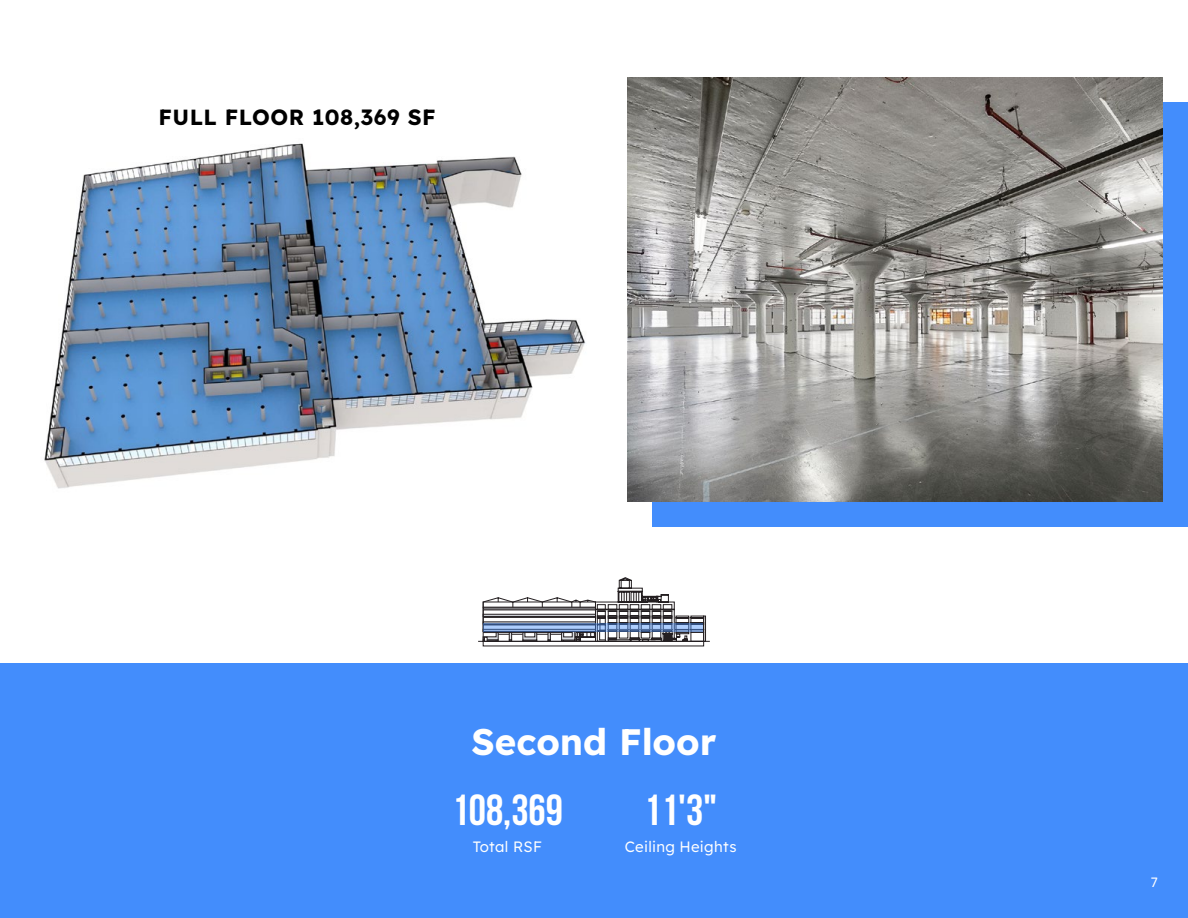
<style>
.page{position:relative;width:1188px;height:918px;background:#fff}
.page>*{position:absolute;margin:0;border:0;box-sizing:border-box;transform-origin:0 0}
.t1{font:700 43.5px "Bebas Neue";color:#fff}
.t2{font:36.75px "Lexend Deca";color:#fff}
.t3{font:21.9px "Lexend Deca";letter-spacing:.02em;color:#000}
.t4{font:15px "Lexend Deca";letter-spacing:.02em;color:#fff}
.t5{font:13.5px "Lexend Deca";color:#fff}
</style>
<div class="page">
<img style="left:44px;top:143px;width:542px;height:346px">
<div style="left:0;top:663px;width:1188px;height:255px;background:#438dfc"></div>
<svg style="left:478px;top:578px;width:232px;height:63px"></svg>
<div style="left:483px;top:641px;width:221px;height:5px;border:1px solid #241f21"></div>
<svg style="left:484px;top:623px;width:219px;height:8px;background:#7392c2"></svg>
<div style="left:653px;top:102px;width:535px;height:424px;background:#438dfc"></div>
<img style="left:628px;top:77px;width:535px;height:424px">
<h3 class="t3" style="left:159px;top:102px;width:279px">FULL FLOOR 108,369 SF</h3>
<h2 class="t2" style="left:472px;top:715px;width:246px">Second Floor</h2>
<h1 class="t1" style="left:452px;top:786px;width:113px">108,369</h1>
<p class="t4" style="left:473px;top:836px;width:71px">Total RSF</p>
<h1 class="t1" style="left:644px;top:786px;width:75px">11'3"</h1>
<p class="t4" style="left:625px;top:836px;width:113px">Ceiling Heights</p>
<p class="t5" style="left:1151px;top:872px;width:9px">7</p>
</div>
